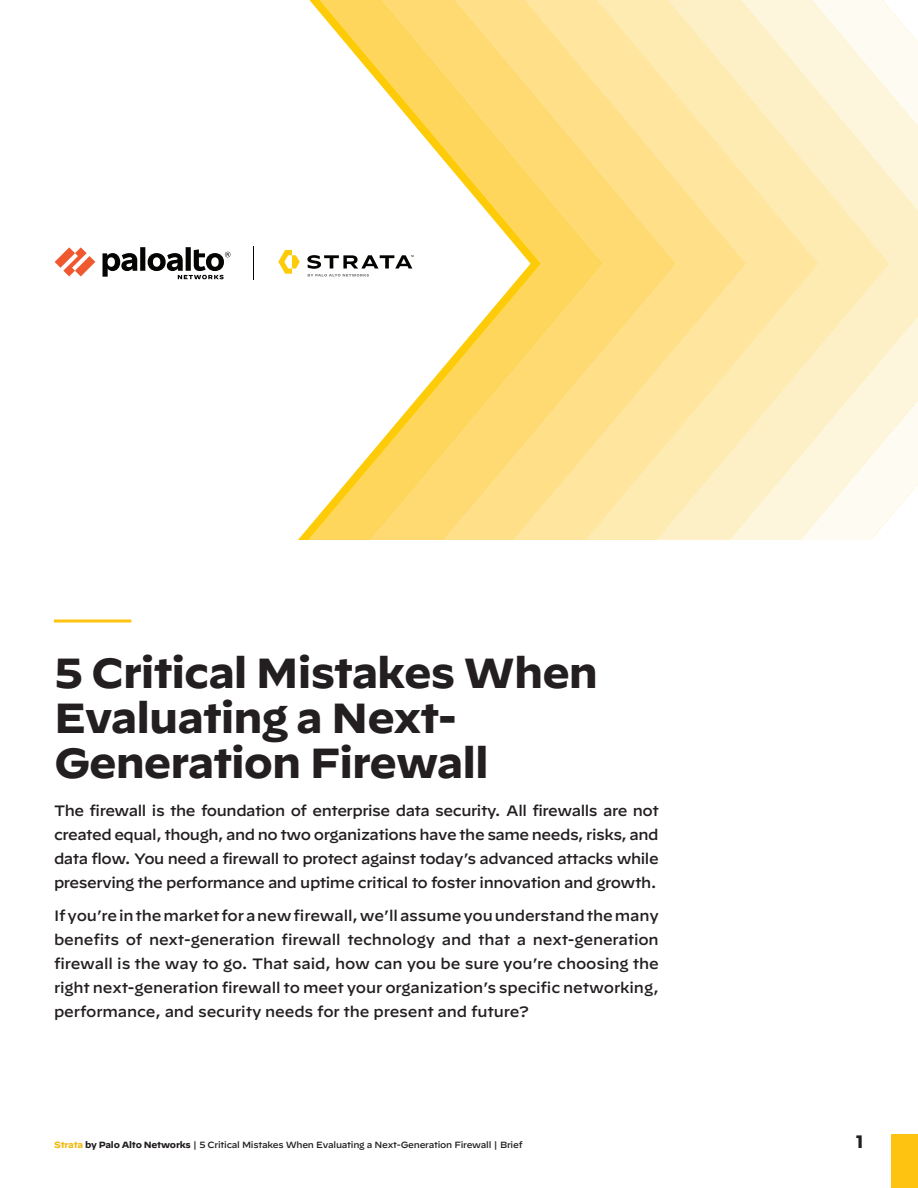
<style>
.page{position:relative;width:918px;height:1188px;background:#fff}
.page>*{position:absolute;margin:0;border:0;box-sizing:border-box;transform-origin:0 0}
.title-page-title{font:700 42px/45px "Decimal";letter-spacing:-.025em;color:#231f20}
.t1{font:700 18px "Decimal";color:#231f20}
.title-page-intro-tex{font:500 15px/24px "Decimal";letter-spacing:-.02em;color:#231f20;text-align:justify}
.t2{font:500 9px "Decimal";letter-spacing:-.025em;color:#231f20}
.s1{font-weight:700;color:#f2b90f}
.s2{font-weight:700}
</style>
<div class="page">
<div style="left:891px;top:1134px;width:27px;height:54px;background:#fec210"></div>
<svg style="left:55px;top:255px;width:6px;height:13px"></svg>
<svg style="left:889px;top:8px;width:29px;height:511px"></svg>
<svg style="left:818px;top:0;width:71px;height:540px"></svg>
<svg style="left:746px;top:0;width:72px;height:540px;background:#feedbc"></svg>
<svg style="left:676px;top:0;width:70px;height:540px;background:#fee8a9"></svg>
<svg style="left:603px;top:0;width:73px;height:540px;background:#fee394"></svg>
<svg style="left:541px;top:0;width:62px;height:540px;background:#fedd80"></svg>
<svg style="left:61px;top:0;width:480px;height:540px"></svg>
<hr style="left:54px;top:620px;width:77px;height:2px;background:#fec210">
<p class="title-page-title" style="left:54px;top:651px;width:546px">5 Critical Mistakes When<br>Evaluating a Next-<br>Generation Firewall</p>
<p class="title-page-intro-tex" style="left:54px;top:797px;width:606px">The firewall is the foundation of enterprise data security. All firewalls are not created equal, though, and no two organizations have the same needs, risks, and data flow. You need a firewall to protect against today’s advanced attacks while preserving the performance and uptime critical to foster innovation and growth.</p>
<p class="title-page-intro-tex" style="left:54px;top:902px;width:606px">If you’re in the market for a new firewall, we’ll assume you understand the many benefits of next-generation firewall technology and that a next-generation firewall is the way to go. That said, how can you be sure you’re choosing the right next-generation firewall to meet your organization’s specific networking, performance, and security needs for the present and future?</p>
<p class="t2" style="left:54px;top:1137px;width:470px"><span class="s1">Strata</span> <span class="s2">by Palo Alto Networks</span> | 5 Critical Mistakes When Evaluating a Next-Generation Firewall | Brief</p>
<p class="t1" style="left:856px;top:1132px;width:10px">1</p>
</div>
